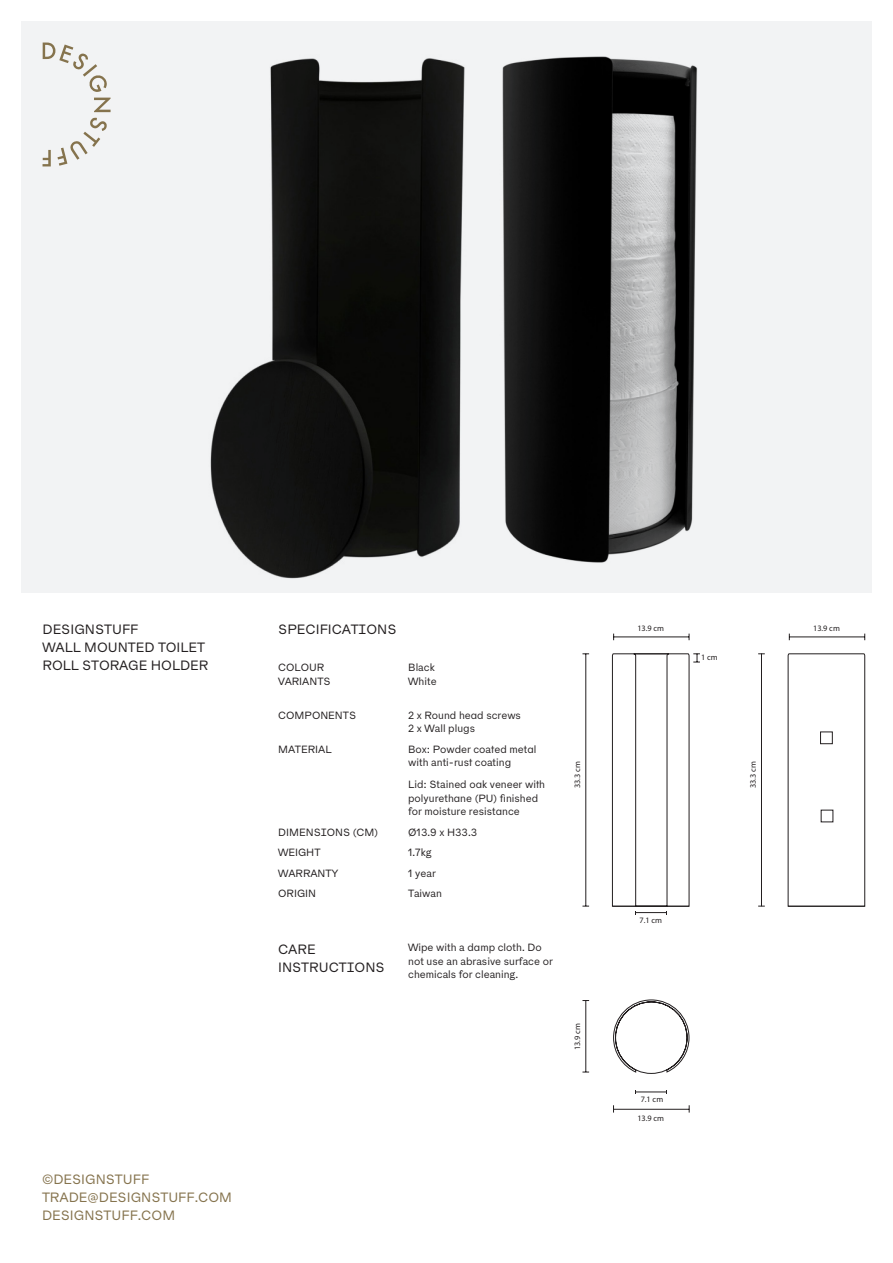
<style>
.page{position:relative;width:893px;height:1263px;background:#fff}
.page>*{position:absolute;margin:0;border:0;box-sizing:border-box;transform-origin:0 0}
._03_Spec_heading_cap{font:13.5px/18px "Joon Beta";color:#231f20}
.t1{font:13.5px/18px "Joon Beta";color:#85734d}
._05_Table_copy{font:10.5px/13.5px "Joon Beta";color:#231f20}
.t2{font:8.25px "Myriad Pro";color:#231f20}
</style>
<div class="page">
<div style="left:21px;top:21px;width:851px;height:571px;background:#f2f3f4"></div>
<img style="left:502px;top:56px;width:196px;height:507px">
<svg style="left:57px;top:118px;width:50px;height:48px"></svg>
<svg style="left:43px;top:43px;width:64px;height:49px"></svg>
<svg style="left:94px;top:98px;width:17px;height:14px"></svg>
<svg style="left:43px;top:150px;width:8px;height:16px"></svg>
<img style="left:210px;top:58px;width:255px;height:521px">
<hr style="left:614px;top:637px;width:75px;height:1px;background:#231f20">
<hr style="left:613px;top:1109px;width:76px;height:1px;background:#231f20">
<hr style="left:585px;top:1000px;width:1px;height:72px;background:#231f20">
<hr style="left:789px;top:637px;width:76px;height:1px;background:#231f20">
<svg style="left:613px;top:914px;width:77px;height:160px"></svg>
<svg style="left:758px;top:653px;width:107px;height:254px"></svg>
<hr style="left:635px;top:1092px;width:32px;height:1px;background:#231f20">
<svg style="left:582px;top:653px;width:118px;height:261px"></svg>
<svg style="left:820px;top:731px;width:13px;height:91px"></svg>
<p class="_03_Spec_heading_cap" style="left:43px;top:620px;width:167px">DESIGNSTUFF<br>WALL MOUNTED TOILET<br>ROLL STORAGE HOLDER</p>
<p class="t2" style="left:637px;top:623px;width:28px">13.9 cm</p>
<p class="_03_Spec_heading_cap" style="left:278px;top:620px;width:120px">SPECIFICATIONS</p>
<p class="_05_Table_copy" style="left:278px;top:661px;width:54px">COLOUR<br>VARIANTS</p>
<p class="_05_Table_copy" style="left:408px;top:661px;width:30px">Black<br>White</p>
<p class="_05_Table_copy" style="left:278px;top:708px;width:79px">COMPONENTS</p>
<p class="_05_Table_copy" style="left:408px;top:708px;width:114px">2 x Round head screws<br>2 x Wall plugs</p>
<p class="_05_Table_copy" style="left:278px;top:742px;width:55px">MATERIAL</p>
<p class="_05_Table_copy" style="left:408px;top:742px;width:130px">Box: Powder coated metal with anti-rust coating</p>
<p class="_05_Table_copy" style="left:408px;top:778px;width:138px">Lid: Stained oak veneer with polyurethane (PU) finished for moisture resistance</p>
<p class="_05_Table_copy" style="left:278px;top:825px;width:101px">DIMENSIONS (CM)</p>
<p class="_05_Table_copy" style="left:408px;top:825px;width:71px">Ø13.9 x H33.3</p>
<p class="_05_Table_copy" style="left:278px;top:846px;width:44px">WEIGHT</p>
<p class="_05_Table_copy" style="left:408px;top:846px;width:25px">1.7kg</p>
<p class="_05_Table_copy" style="left:278px;top:866px;width:62px">WARRANTY</p>
<p class="_05_Table_copy" style="left:408px;top:866px;width:29px">1 year</p>
<p class="_05_Table_copy" style="left:278px;top:887px;width:39px">ORIGIN</p>
<p class="_05_Table_copy" style="left:408px;top:887px;width:35px">Taiwan</p>
<p class="t2" style="left:572px;top:788px;width:28px;rotate:-90deg">33.3 cm</p>
<p class="_03_Spec_heading_cap" style="left:278px;top:940px;width:108px">CARE<br>INSTRUCTIONS</p>
<p class="_05_Table_copy" style="left:408px;top:941px;width:146px">Wipe with a damp cloth. Do not use an abrasive surface or chemicals for cleaning.</p>
<p class="t2" style="left:572px;top:1050px;width:28px;rotate:-90deg">13.9 cm</p>
<p class="t1" style="left:42px;top:1171px;width:191px">©DESIGNSTUFF<br>TRADE@DESIGNSTUFF.COM<br>DESIGNSTUFF.COM</p>
<p class="t2" style="left:640px;top:915px;width:24px">7.1 cm</p>
<p class="t2" style="left:641px;top:1094px;width:24px">7.1 cm</p>
<p class="t2" style="left:637px;top:1113px;width:28px">13.9 cm</p>
<p class="t2" style="left:701px;top:652px;width:18px">1 cm</p>
<p class="t2" style="left:748px;top:788px;width:28px;rotate:-90deg">33.3 cm</p>
<p class="t2" style="left:813px;top:623px;width:28px">13.9 cm</p>
</div>
